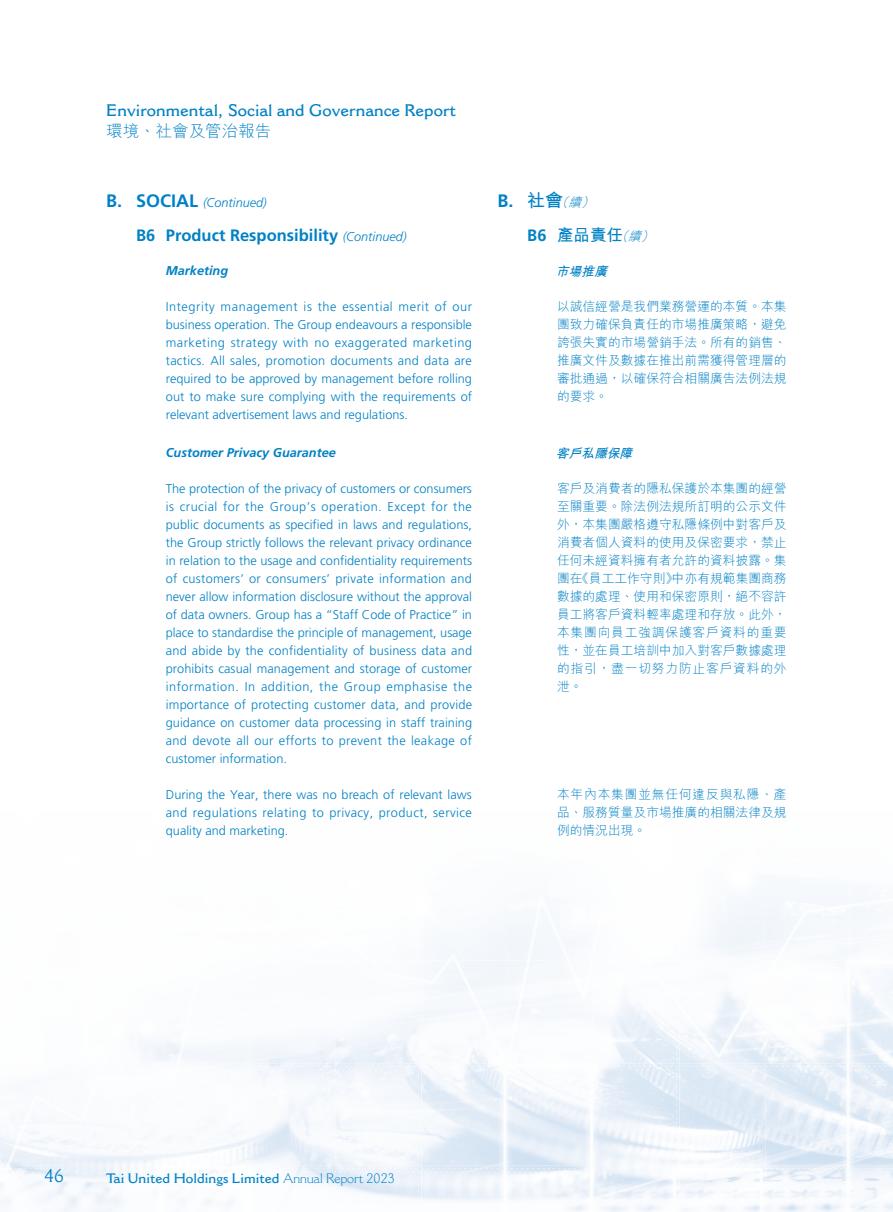
<style>
.page{position:relative;width:893px;height:1212px;background:#fff}
.page>*{position:absolute;margin:0;border:0;box-sizing:border-box;transform-origin:0 0}
.t1{font:18px "Cantoria MT Std";color:#0081c5}
.t2{font:600 16.5px "Cantoria MT Std";color:#0081c5}
.t3{font:700 16.5px "Frutiger LT Std";color:#0081c5}
.t4{font:300 16.5px "M Hei HK";color:#0081c5}
.t5{font:700 16.5px "M Hei HK";color:#0081c5}
.t6{font:600 13.5px "Cantoria MT Std";color:#0081c5}
.t7{font:300 12.75px/18px "Frutiger LT Std";color:#0081c5;text-align:justify}
.t8{font:300 12.75px/18px "M Hei HK";color:#0081c5;text-align:justify}
.t9{font:italic 700 12.75px "Frutiger LT Std";color:#0081c5}
.t10{font:italic 300 12.75px "Frutiger LT Std";color:#0081c5}
.t11{font:italic 700 12.75px "M Hei HK";color:#0081c5}
.t12{font:italic 300 12.75px "M Hei HK";color:#0081c5}
.s1{font-weight:700;font-style:normal;font-size:18px}
.s2{font-weight:300;font-style:italic;font-size:12.75px}
.s3{font-family:"Frutiger LT Std";font-weight:700;font-style:normal;font-size:18px}
.s4{font-family:"Frutiger LT Std"}
.s5{font-weight:300}
</style>
<div class="page">
<img style="left:0;top:891px;width:893px;height:321px">
<p class="t2" style="left:106px;top:100px;width:351px">Environmental, Social and Governance Report</p>
<p class="t4" style="left:106px;top:123px;width:166px">環境、社會及管治報告</p>
<p class="t10" style="left:106px;top:196px;width:162px"><span class="s1">B. SOCIAL</span> (Continued)</p>
<p class="t3" style="left:136px;top:226px;width:272px">B6 Product Responsibility <span class="s2">(Continued)</span></p>
<p class="t9" style="left:166px;top:263px;width:64px">Marketing</p>
<p class="t7" style="left:166px;top:297px;width:308px">Integrity management is the essential merit of our business operation. The Group endeavours a responsible marketing strategy with no exaggerated marketing tactics. All sales, promotion documents and data are required to be approved by management before rolling out to make sure complying with the requirements of relevant advertisement laws and regulations.</p>
<p class="t9" style="left:166px;top:445px;width:172px">Customer Privacy Guarantee</p>
<p class="t7" style="left:166px;top:479px;width:308px">The protection of the privacy of customers or consumers is crucial for the Group’s operation. Except for the public documents as specified in laws and regulations, the Group strictly follows the relevant privacy ordinance in relation to the usage and confidentiality requirements of customers’ or consumers’ private information and never allow information disclosure without the approval of data owners. Group has a “Staff Code of Practice” in place to standardise the principle of management, usage and abide by the confidentiality of business data and prohibits casual management and storage of customer information. In addition, the Group emphasise the importance of protecting customer data, and provide guidance on customer data processing in staff training and devote all our efforts to prevent the leakage of customer information.</p>
<p class="t7" style="left:166px;top:785px;width:307px">During the Year, there was no breach of relevant laws and regulations relating to privacy, product, service quality and marketing.</p>
<p class="t12" style="left:497px;top:196px;width:101px"><span class="s3">B .</span> <span class="s1">社會</span>（續）</p>
<p class="t5" style="left:527px;top:223px;width:131px"><span class="s4">B6</span> 產品責任<span class="s2">（續）</span></p>
<p class="t11" style="left:556px;top:262px;width:57px">市場推廣</p>
<p class="t8" style="left:557px;top:297px;width:231px">以誠信經營是我們業務營運的本質。本集團致力確保負責任的市場推廣策略，避免誇張失實的市場營銷手法。所有的銷售、推廣文件及數據在推出前需獲得管理層的審批通過，以確保符合相關廣告法例法規的要求。</p>
<p class="t11" style="left:556px;top:444px;width:82px">客戶私隱保障</p>
<p class="t8" style="left:557px;top:479px;width:231px">客戶及消費者的隱私保護於本集團的經營至關重要。除法例法規所訂明的公示文件外，本集團嚴格遵守私隱條例中對客戶及消費者個人資料的使用及保密要求，禁止任何未經資料擁有者允許的資料披露。集團在《員工工作守則》中亦有規範集團商務數據的處理、使用和保密原則，絕不容許員工將客戶資料輕率處理和存放。此外，本集團向員工強調保護客戶資料的重要性，並在員工培訓中加入對客戶數據處理的指引，盡一切努力防止客戶資料的外泄。</p>
<p class="t8" style="left:557px;top:785px;width:231px">本年內本集團並無任何違反與私隱、產品、服務質量及市場推廣的相關法律及規例的情況出現。</p>
<h1 class="t1" style="left:44px;top:1165px;width:21px">46</h1>
<p class="t6" style="left:106px;top:1170px;width:290px">Tai United Holdings Limited <span class="s5">Annual Report 2023</span></p>
</div>
